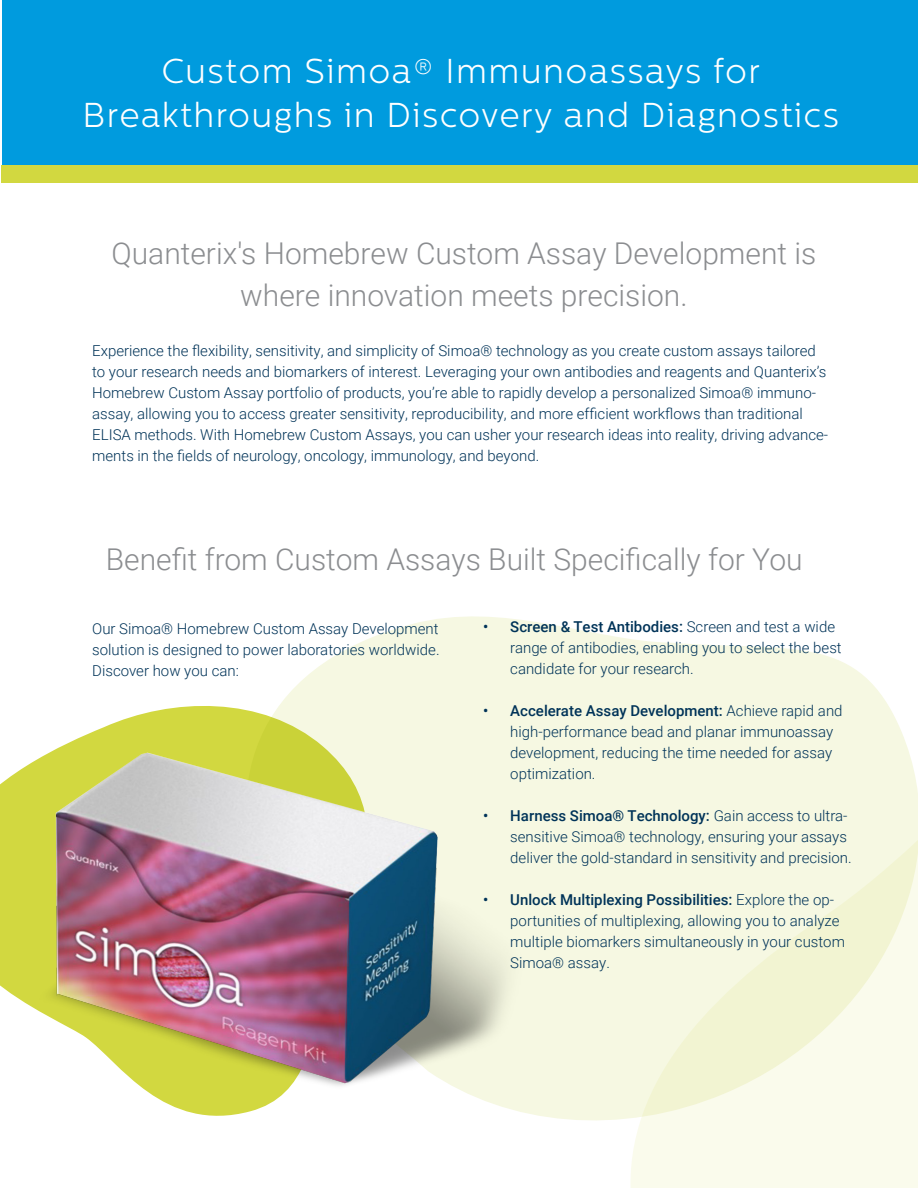
<style>
.page{position:relative;width:918px;height:1188px;background:#fff}
.page>*{position:absolute;margin:0;border:0;box-sizing:border-box;transform-origin:0 0}
.t1{font:300 34.5px/43.5px "Centrale Sans";letter-spacing:.04em;color:#fff;text-align:center}
.t2{font:300 30px/42px "Roboto";color:#8b8d90;text-align:center}
.body_paragraph{font:300 15px/21px "Roboto";color:#003358}
.s1{font-weight:500}
</style>
<div class="page">
<svg style="left:288px;top:616px;width:578px;height:505px;fill:#f6f8e2"></svg>
<svg style="left:608px;top:678px;width:310px;height:510px;fill:#f6f8e2"></svg>
<svg style="left:72px;top:695px;width:307px;height:426px"></svg>
<div style="left:2px;top:0;width:916px;height:167px;background:#009bde"></div>
<div style="left:2px;top:165px;width:916px;height:18px;background:#d2d840"></div>
<img style="left:0;top:741px;width:576px;height:363px">
<p class="t1" style="left:83px;top:49px;width:758px">Custom Simoa® Immunoassays for<br>Breakthroughs in Discovery and Diagnostics</p>
<p class="t2" style="left:112px;top:231px;width:706px">Quanterix's Homebrew Custom Assay Development is where innovation meets precision.</p>
<p class="body_paragraph" style="left:92px;top:340px;width:737px">Experience the flexibility, sensitivity, and simplicity of Simoa® technology as you create custom assays tailored to your research needs and biomarkers of interest. Leveraging your own antibodies and reagents and Quanterix’s Homebrew Custom Assay portfolio of products, you’re able to rapidly develop a personalized Simoa® immuno&shy;assay, allowing you to access greater sensitivity, reproducibility, and more efficient workflows than traditional ELISA methods. With Homebrew Custom Assays, you can usher your research ideas into reality, driving advance&shy;ments in the fields of neurology, oncology, immunology, and beyond.</p>
<p class="t2" style="left:106px;top:538px;width:698px">Benefit from Custom Assays Built Specifically for You</p>
<p class="body_paragraph" style="left:92px;top:618px;width:349px;text-align:justify">Our Simoa® Homebrew Custom Assay Development solution is designed to power laboratories worldwide.<br>Discover how you can:</p>
<p class="body_paragraph" style="left:510px;top:616px;width:333px;text-indent:-27px"><span class="s1">• Screen &amp; Test Antibodies:</span> Screen and test a wide range of antibodies, enabling you to select the best candidate for your research.</p>
<p class="body_paragraph" style="left:510px;top:700px;width:334px;text-indent:-27px"><span class="s1">• Accelerate Assay Development:</span> Achieve rapid and high-performance bead and planar immunoassay development, reducing the time needed for assay optimization.</p>
<p class="body_paragraph" style="left:510px;top:805px;width:343px;text-indent:-27px"><span class="s1">• Harness Simoa® Technology:</span> Gain access to ultra&shy;sensitive Simoa® technology, ensuring your assays deliver the gold-standard in sensitivity and precision.</p>
<p class="body_paragraph" style="left:510px;top:889px;width:336px;text-indent:-27px"><span class="s1">• Unlock Multiplexing Possibilities:</span> Explore the op&shy;portunities of multiplexing, allowing you to analyze multiple biomarkers simultaneously in your custom Simoa® assay.</p>
</div>
